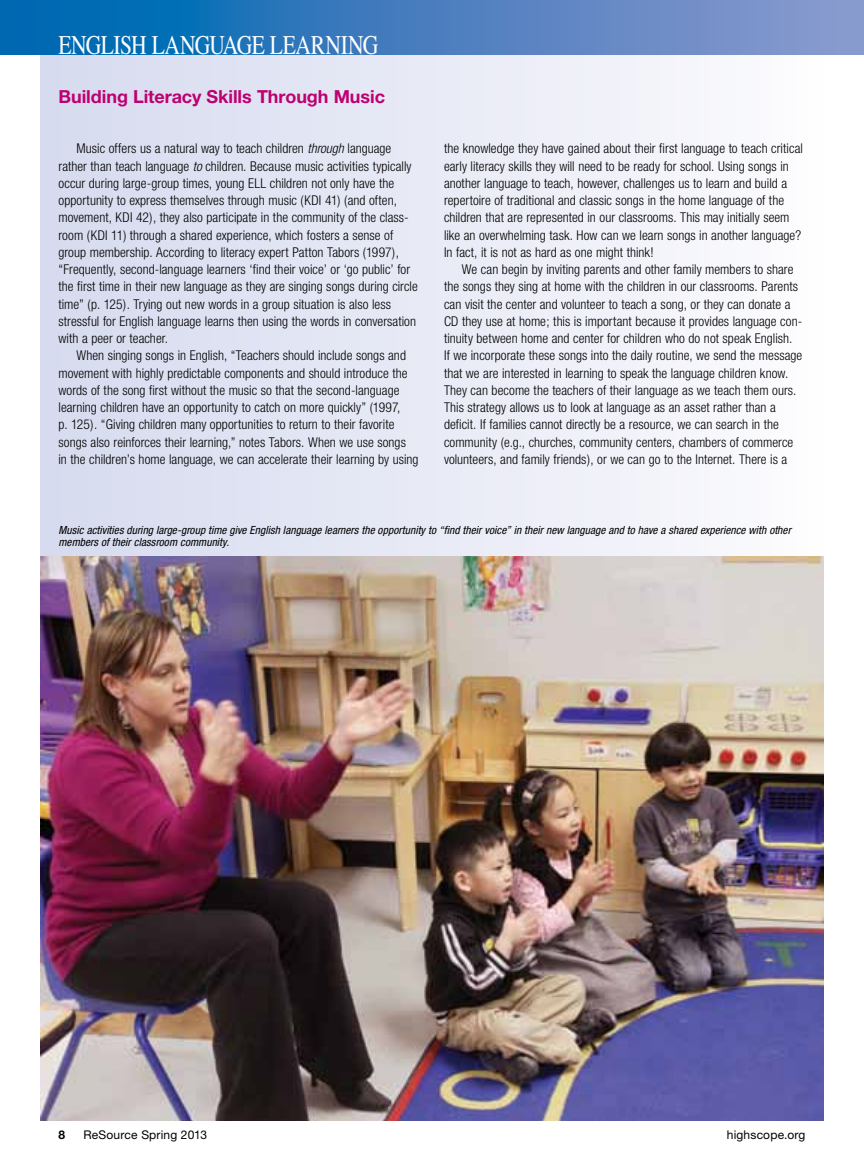
<style>
.page{position:relative;width:864px;height:1175px;background:#fff}
.page>*{position:absolute;margin:0;border:0;box-sizing:border-box;transform-origin:0 0}
.t1{font:27px "Times";letter-spacing:-.025em;color:#fff;scale:.8 1}
.t2{font:700 18px "Helvetica Neue";letter-spacing:-.005em;color:#be0071}
.t3{font:300 condensed 13.5px/17.2px "Helvetica Neue";letter-spacing:.005em;color:#000}
.t4{font:12px "Helvetica Neue";letter-spacing:.015em;color:#000}
.t5{font:700 12px "Helvetica Neue";color:#000}
.t6{font:italic condensed 11.25px/12px "Helvetica Neue";letter-spacing:.005em;color:#000}
.s1{font-style:italic}
</style>
<div class="page">
<div style="left:40px;top:54px;width:784px;height:1066px;background:linear-gradient(to right,#d5daee,#fcfcfe)"></div>
<svg style="left:0;top:0;width:864px;height:54px;background:#437fbf"></svg>
<img style="left:40px;top:556px;width:784px;height:564px">
<h1 class="t1" style="left:58px;top:30px;width:401px">ENGLISH LANGUAGE LEARNING</h1>
<h2 class="t2" style="left:58px;top:85px;width:328px">Building Literacy Skills Through Music</h2>
<p class="t3" style="left:58px;top:140px;width:361px;text-indent:18px">Music offers us a natural way to teach children <span class="s1">through</span> language rather than teach language <span class="s1">to</span> children. Because music activities typically occur during large-group times, young ELL children not only have the opportunity to express themselves through music (KDI 41) (and often, movement, KDI 42), they also participate in the community of the class&shy;room (KDI 11) through a shared experience, which fosters a sense of group membership. According to literacy expert Patton Tabors (1997), “Frequently, second-language learners ‘find their voice’ or ‘go public’ for the first time in their new language as they are singing songs during circle time” (p. 125). Trying out new words in a group situation is also less stressful for English language learns then using the words in conversation with a peer or teacher.</p>
<p class="t3" style="left:58px;top:347px;width:362px;text-indent:18px">When singing songs in English, “Teachers should include songs and movement with highly predictable components and should introduce the words of the song first without the music so that the second-language learning children have an opportunity to catch on more quickly” (1997,<br>p. 125). “Giving children many opportunities to return to their favorite songs also reinforces their learning,” notes Tabors. When we use songs<br>in the children’s home language, we can accelerate their learning by using</p>
<p class="t3" style="left:444px;top:140px;width:361px">the knowledge they have gained about their first language to teach critical early literacy skills they will need to be ready for school. Using songs in another language to teach, however, challenges us to learn and build a repertoire of traditional and classic songs in the home language of the children that are represented in our classrooms. This may initially seem like an overwhelming task. How can we learn songs in another language?<br>In fact, it is not as hard as one might think!</p>
<p class="t3" style="left:444px;top:261px;width:360px;text-indent:18px">We can begin by inviting parents and other family members to share the songs they sing at home with the children in our classrooms. Parents can visit the center and volunteer to teach a song, or they can donate a CD they use at home; this is important because it provides language con&shy;tinuity between home and center for children who do not speak English.<br>If we incorporate these songs into the daily routine, we send the message that we are interested in learning to speak the language children know.<br>They can become the teachers of their language as we teach them ours.<br>This strategy allows us to look at language as an asset rather than a deficit. If families cannot directly be a resource, we can search in the community (e.g., churches, community centers, chambers of commerce volunteers, and family friends), or we can go to the Internet. There is a</p>
<p class="t6" style="left:58px;top:524px;width:734px">Music activities during large-group time give English language learners the opportunity to “find their voice” in their new language and to have a shared experience with other members of their classroom community.</p>
<p class="t5" style="left:58px;top:1126px;width:8px">8</p>
<p class="t4" style="left:84px;top:1127px;width:125px">ReSource Spring 2013</p>
<p class="t4" style="left:727px;top:1127px;width:80px">highscope.org</p>
</div>
